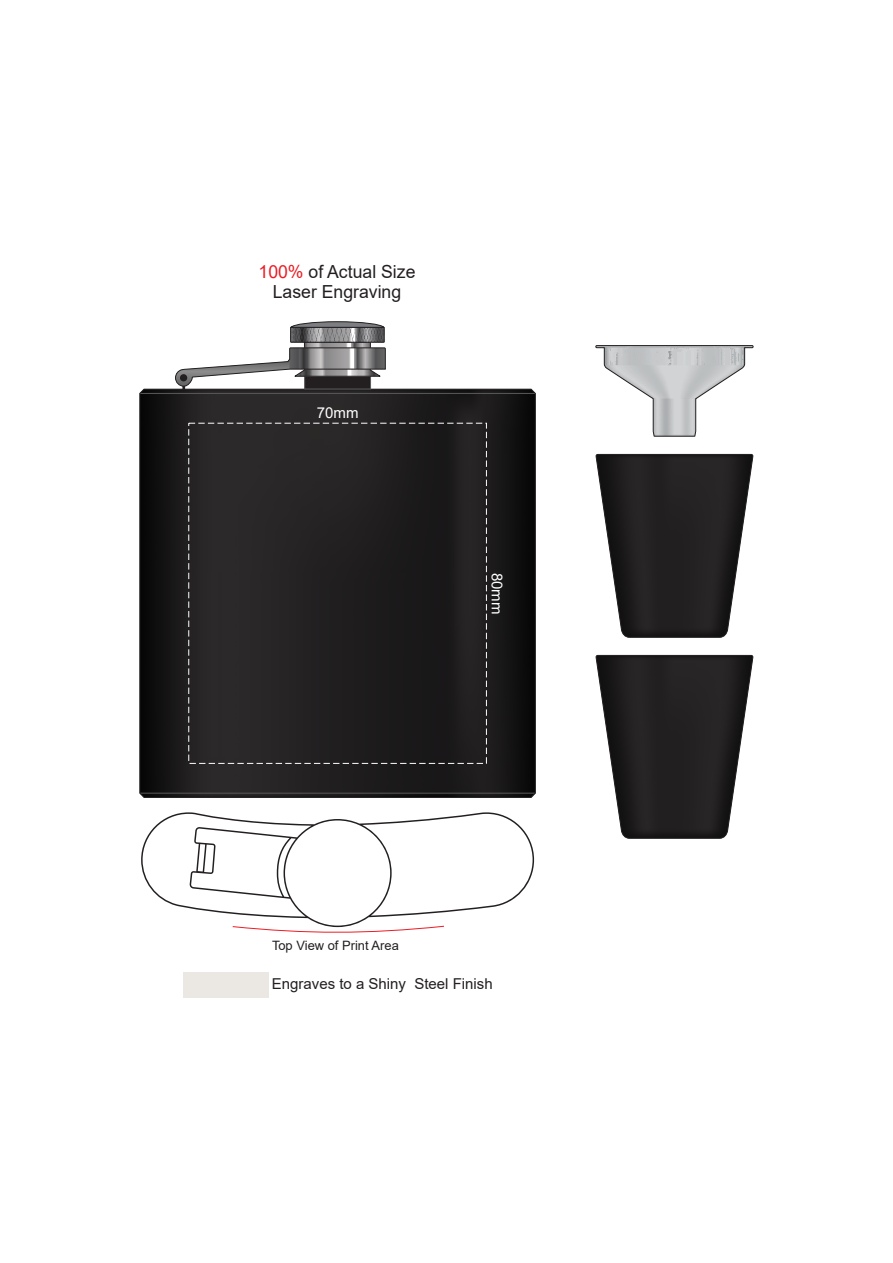
<style>
.page{position:relative;width:893px;height:1263px;background:#fff}
.page>*{position:absolute;margin:0;border:0;box-sizing:border-box;transform-origin:0 0}
.t1{font:18px/20.1px "Arial";color:#231f20;text-align:center}
.t2{font:15px "Arial";color:#231f20}
.t3{font:15px "Arial";color:#fff}
.t4{font:12.9px "Arial";color:#231f20}
.s1{color:#ed1c24}
</style>
<div class="page">
<svg style="left:139px;top:388px;width:397px;height:410px;background:#1f1d1e"></svg>
<svg style="left:175px;top:321px;width:212px;height:69px"></svg>
<div style="left:183px;top:972px;width:85px;height:26px;background:#ebe8e3"></div>
<svg style="left:233px;top:927px;width:208px;height:6px"></svg>
<svg style="left:141px;top:812px;width:393px;height:115px"></svg>
<div style="left:188px;top:423px;width:299px;height:341px;border:1px dashed #fff"></div>
<svg style="left:595px;top:454px;width:159px;height:184px"></svg>
<svg style="left:595px;top:655px;width:159px;height:184px"></svg>
<svg style="left:595px;top:345px;width:159px;height:92px"></svg>
<p class="t1" style="left:259px;top:262px;width:158px"><span class="s1">100%</span> of Actual Size<br>Laser Engraving</p>
<p class="t3" style="left:317px;top:402px;width:43px">70mm</p>
<p class="t3" style="left:508px;top:573px;width:43px;rotate:90deg">80mm</p>
<p class="t4" style="left:272px;top:937px;width:128px">Top View of Print Area</p>
<p class="t2" style="left:272px;top:973px;width:222px">Engraves to a Shiny Steel Finish</p>
</div>
